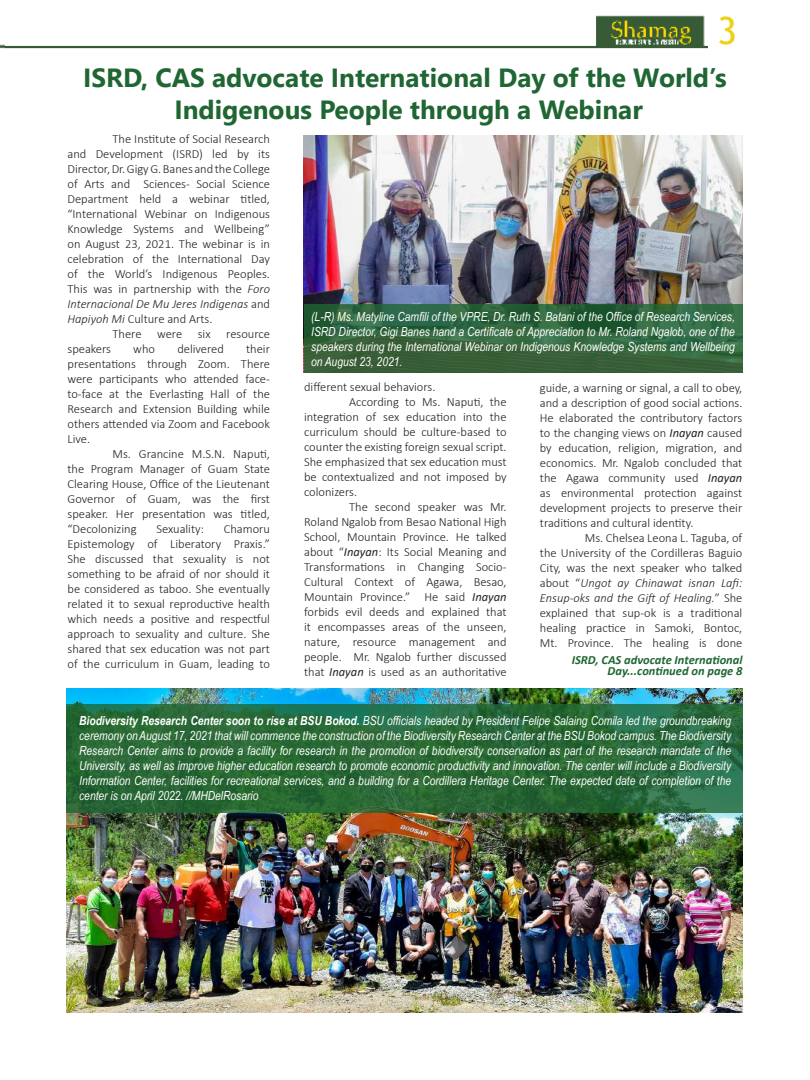
<style>
.page{position:relative;width:810px;height:1080px;background:#fff}
.page>*{position:absolute;margin:0;border:0;box-sizing:border-box;transform-origin:0 0}
.t1{font:37.5px "Trebuchet MS";color:#ecd215}
.t2{font:700 26.25px/31.5px "Nirmala UI";color:#1f6633;text-align:center}
.t3{font:300 12.5px/15px "Calibri";color:#231f20;text-align:justify}
.t4{font:italic 12.5px/15px "Arial Narrow";color:#fff;text-align:justify}
.t5{font:italic 700 12.5px/11.2px "Calibri";color:#1f6633;text-align:right}
.s1{font-style:italic}
.s2{font-weight:400;font-style:italic}
.s3{font-weight:700}
</style>
<div class="page">
<img style="left:0;top:44px;width:5px;height:5px">
<img style="left:5px;top:15px;width:703px;height:34px">
<img style="left:67px;top:688px;width:675px;height:324px">
<img style="left:304px;top:136px;width:439px;height:236px">
<svg style="left:67px;top:705px;width:676px;height:108px;background:#296939"></svg>
<svg style="left:304px;top:304px;width:438px;height:69px;background:#32643d"></svg>
<h1 class="t1" style="left:718px;top:7px;width:21px">3</h1>
<h2 class="t2" style="left:83px;top:61px;width:645px">ISRD, CAS advocate International Day of the World’s<br>Indigenous People through a Webinar</h2>
<p class="t3" style="left:68px;top:132px;width:204px;text-indent:45px">The Institute of Social Research and Development (ISRD) led by its Director, Dr. Gigy G. Banes and the College of Arts and Sciences- Social Science Department held a webinar titled, “International Webinar on Indigenous Knowledge Systems and Wellbeing” on August 23, 2021. The webinar is in celebration of the International Day of the World’s Indigenous Peoples.<br>This was in partnership with the <span class="s1">Foro Internacional De Mu Jeres Indigenas</span> and <span class="s1">Hapiyoh Mi</span> Culture and Arts.</p>
<p class="t3" style="left:112px;top:327px;width:159px">There were six resource</p>
<p class="t3" style="left:68px;top:342px;width:45px">speakers</p>
<p class="t3" style="left:133px;top:342px;width:23px">who</p>
<p class="t3" style="left:177px;top:342px;width:48px">delivered</p>
<p class="t4" style="left:311px;top:309px;width:425px">(L-R) Ms. Matyline Camfili of the VPRE, Dr. Ruth S. Batani of the Office of Research Services, ISRD Director, Gigi Banes hand a Certificate of Appreciation to Mr. Roland Ngalob, one of the speakers during the International Webinar on Indigenous Knowledge Systems and Wellbeing on August 23, 2021.</p>
<p class="t3" style="left:68px;top:342px;width:204px;text-indent:179px">their presentations through Zoom. There were participants who attended face&shy;to-face at the Everlasting Hall of the Research and Extension Building while others attended via Zoom and Facebook Live.</p>
<p class="t3" style="left:68px;top:447px;width:204px;text-indent:45px">Ms. Grancine M.S.N. Naputi, the Program Manager of Guam State Clearing House, Office of the Lieutenant Governor of Guam, was the first speaker. Her presentation was titled, “Decolonizing</p>
<p class="t3" style="left:304px;top:379px;width:133px">different sexual behaviors.</p>
<p class="t3" style="left:349px;top:394px;width:159px">According to Ms. Naputi, the</p>
<p class="t3" style="left:304px;top:409px;width:204px">integration of sex education into the</p>
<p class="t3" style="left:304px;top:424px;width:204px">curriculum should be culture-based to</p>
<p class="t3" style="left:304px;top:439px;width:204px">counter the existing foreign sexual script.</p>
<p class="t3" style="left:304px;top:454px;width:204px">She emphasized that sex education must</p>
<p class="t3" style="left:304px;top:469px;width:204px">be contextualized and not imposed by</p>
<p class="t3" style="left:304px;top:484px;width:54px">colonizers.</p>
<p class="t3" style="left:349px;top:499px;width:159px">The second speaker was Mr.</p>
<p class="t3" style="left:304px;top:514px;width:204px">Roland Ngalob from Besao National High</p>
<p class="t3" style="left:304px;top:529px;width:204px">School, Mountain Province. He talked</p>
<p class="t3" style="left:304px;top:544px;width:204px">about “<span class="s2">Inayan</span>: Its Social Meaning and</p>
<p class="t3" style="left:304px;top:559px;width:204px">Transformations in Changing Socio-</p>
<p class="t3" style="left:304px;top:574px;width:204px">Cultural Context of Agawa, Besao,</p>
<p class="t3" style="left:304px;top:589px;width:204px">Mountain Province.” He said <span class="s2">Inayan</span></p>
<p class="t3" style="left:304px;top:604px;width:204px">forbids evil deeds and explained that</p>
<p class="t3" style="left:304px;top:619px;width:204px">it encompasses areas of the unseen,</p>
<p class="t3" style="left:304px;top:634px;width:204px">nature, resource management and</p>
<p class="t3" style="left:304px;top:649px;width:204px">people. Mr. Ngalob further discussed</p>
<p class="t3" style="left:304px;top:664px;width:204px">that <span class="s2">Inayan</span> is used as an authoritative</p>
<p class="t3" style="left:540px;top:380px;width:204px">guide, a warning or signal, a call to obey, and a description of good social actions.<br>He elaborated the contributory factors to the changing views on <span class="s2">Inayan</span> caused by education, religion, migration, and economics. Mr. Ngalob concluded that the Agawa community used <span class="s2">Inayan </span>as environmental protection against development projects to preserve their traditions and cultural identity.</p>
<p class="t3" style="left:540px;top:530px;width:204px;text-indent:45px">Ms. Chelsea Leona L. Taguba, of the University of the Cordilleras Baguio City, was the next speaker who talked about “<span class="s1">Ungot ay Chinawat isnan Lafi:<br>Ensup-oks and the Gift of Healing.</span>” She explained that sup-ok is a traditional healing practice in Samoki, Bontoc, Mt. Province. The healing is done</p>
<p class="t3" style="left:68px;top:522px;width:204px;text-indent:156px">Chamoru Epistemology of Liberatory Praxis.” She discussed that sexuality is not something to be afraid of nor should it be considered as taboo. She eventually related it to sexual reproductive health which needs a positive and respectful approach to sexuality and culture. She shared that sex education was not part of the curriculum in Guam, leading to</p>
<p class="t3" style="left:156px;top:522px;width:49px">Sexuality:</p>
<p class="t5" style="left:572px;top:654px;width:172px">ISRD, CAS advocate International<br>Day...continued on page 8</p>
<p class="t4" style="left:79px;top:712px;width:654px"><span class="s3">Biodiversity Research Center soon to rise at BSU Bokod.</span> BSU officials headed by President Felipe Salaing Comila led the groundbreaking ceremony on August 17, 2021 that will commence the construction of the Biodiversity Research Center at the BSU Bokod campus. The Biodiversity Research Center aims to provide a facility for research in the promotion of biodiversity conservation as part of the research mandate of the University, as well as improve higher education research to promote economic productivity and innovation. The center will include a Biodiversity Information Center, facilities for recreational services, and a building for a Cordillera Heritage Center. The expected date of completion of the center is on April 2022. //MHDelRosario</p>
</div>
